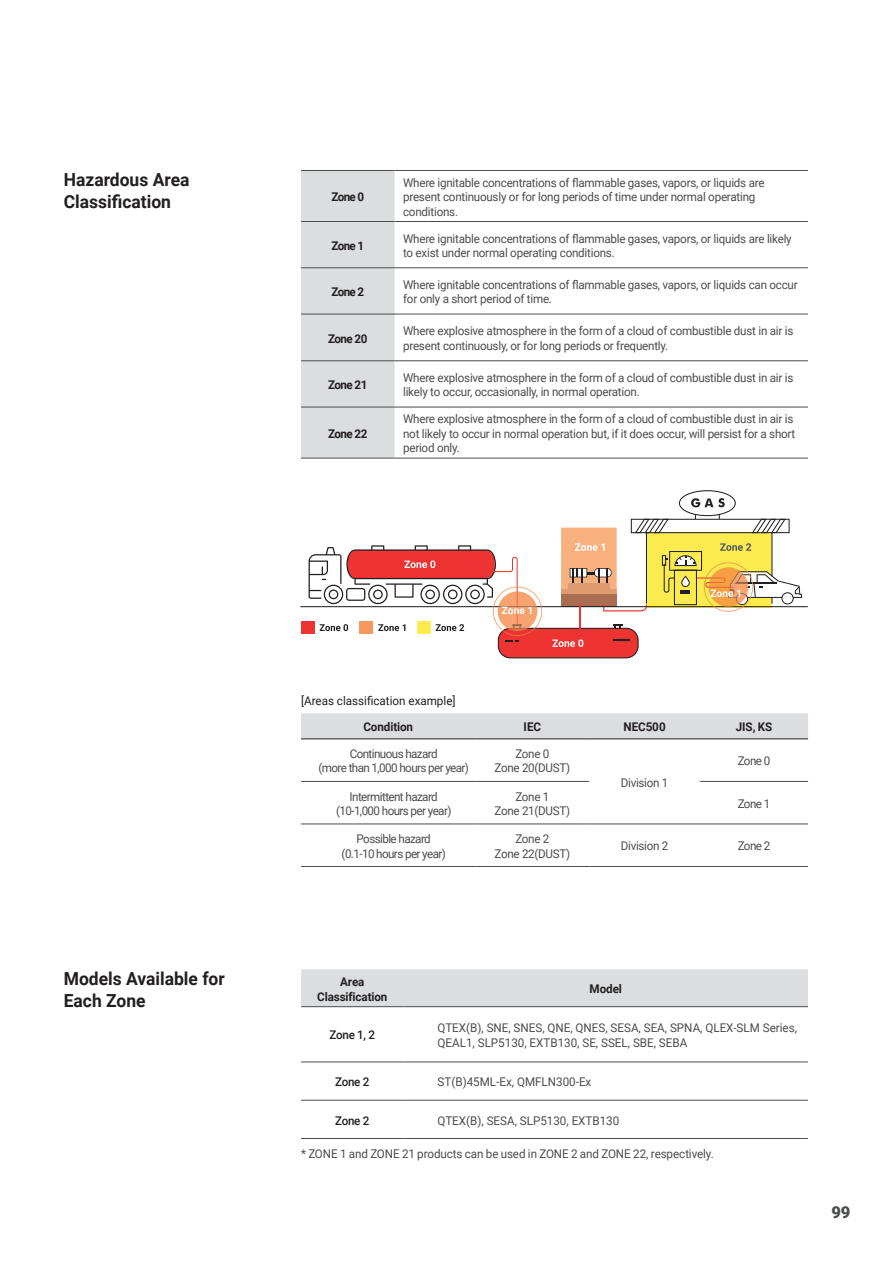
<style>
.page{position:relative;width:893px;height:1263px;background:#fff}
.page>*{position:absolute;margin:0;border:0;box-sizing:border-box;transform-origin:0 0}
.t1{font:700 18px/22.5px "Roboto";color:#231f20}
.t2{font:900 16.5px "Roboto";color:#4b4c4d}
.s_________0{font:12px/14.4px "Roboto";letter-spacing:-.02em;color:#4b4c4d}
.s_________0-2{font:12px/15px "Roboto";color:#4b4c4d}
.s_________0-3{font:12px "Roboto";letter-spacing:-.05em;color:#4b4c4d}
.s_________0-4{font:700 12px/15px "Roboto";letter-spacing:-.01em;color:#231f20;text-align:center}
.본문흘리기{font:12px "Roboto";letter-spacing:-.01em;color:#4b4c4d}
.t3{font:12px "Roboto";color:#231f20}
.s_________0-5{font:500 12px "Roboto";letter-spacing:-.025em;color:#231f20}
</style>
<div class="page">
<div style="left:301px;top:171px;width:94px;height:287px;background:#dcdddf"></div>
<hr style="left:301px;top:221px;width:94px;height:1px;background:#4b4c4d">
<hr style="left:395px;top:221px;width:413px;height:1px;background:#4b4c4d">
<hr style="left:301px;top:267px;width:94px;height:1px;background:#4b4c4d">
<hr style="left:395px;top:267px;width:413px;height:1px;background:#4b4c4d">
<hr style="left:301px;top:314px;width:94px;height:1px;background:#4b4c4d">
<hr style="left:395px;top:314px;width:413px;height:1px;background:#4b4c4d">
<hr style="left:301px;top:360px;width:94px;height:1px;background:#4b4c4d">
<hr style="left:395px;top:360px;width:413px;height:1px;background:#4b4c4d">
<hr style="left:301px;top:407px;width:94px;height:1px;background:#4b4c4d">
<hr style="left:395px;top:407px;width:413px;height:1px;background:#4b4c4d">
<hr style="left:301px;top:170px;width:94px;height:1px;background:#4b4c4d">
<hr style="left:395px;top:170px;width:413px;height:1px;background:#4b4c4d">
<hr style="left:301px;top:458px;width:94px;height:1px;background:#4b4c4d">
<hr style="left:395px;top:458px;width:413px;height:1px;background:#4b4c4d">
<div style="left:301px;top:713px;width:507px;height:25px;background:#dcdddf"></div>
<hr style="left:301px;top:781px;width:174px;height:1px;background:#4b4c4d">
<hr style="left:475px;top:781px;width:114px;height:1px;background:#4b4c4d">
<hr style="left:700px;top:781px;width:108px;height:1px;background:#4b4c4d">
<hr style="left:301px;top:824px;width:174px;height:1px;background:#4b4c4d">
<hr style="left:475px;top:824px;width:114px;height:1px;background:#4b4c4d">
<hr style="left:589px;top:824px;width:111px;height:1px;background:#4b4c4d">
<hr style="left:700px;top:824px;width:108px;height:1px;background:#4b4c4d">
<hr style="left:301px;top:738px;width:174px;height:1px;background:#231f20">
<hr style="left:475px;top:738px;width:114px;height:1px;background:#231f20">
<hr style="left:589px;top:738px;width:111px;height:1px;background:#231f20">
<hr style="left:700px;top:738px;width:108px;height:1px;background:#231f20">
<hr style="left:301px;top:866px;width:174px;height:1px;background:#4b4c4d">
<hr style="left:475px;top:866px;width:114px;height:1px;background:#4b4c4d">
<hr style="left:589px;top:866px;width:111px;height:1px;background:#4b4c4d">
<hr style="left:700px;top:866px;width:108px;height:1px;background:#4b4c4d">
<div style="left:301px;top:969px;width:507px;height:37px;background:#dcdddf"></div>
<hr style="left:301px;top:1006px;width:103px;height:1px;background:#4b4c4d">
<hr style="left:404px;top:1006px;width:404px;height:1px;background:#4b4c4d">
<hr style="left:301px;top:1138px;width:103px;height:1px;background:#4b4c4d">
<hr style="left:404px;top:1138px;width:404px;height:1px;background:#4b4c4d">
<hr style="left:301px;top:1062px;width:103px;height:1px;background:#4b4c4d">
<hr style="left:404px;top:1062px;width:404px;height:1px;background:#4b4c4d">
<hr style="left:301px;top:1100px;width:103px;height:1px;background:#4b4c4d">
<hr style="left:404px;top:1100px;width:404px;height:1px;background:#4b4c4d">
<hr style="left:300px;top:606px;width:508px;height:1px;background:#231f20">
<div style="left:301px;top:621px;width:13px;height:13px;background:#ee3432"></div>
<svg style="left:309px;top:490px;width:493px;height:168px"></svg>
<div style="left:360px;top:621px;width:13px;height:13px;background:#f7995f"></div>
<p class="t1" style="left:64px;top:167px;width:127px">Hazardous Area</p>
<p class="t1" style="left:64px;top:190px;width:109px">Classification</p>
<p class="s_________0-4" style="left:331px;top:189px;width:34px">Zone 0</p>
<p class="s_________0" style="left:403px;top:175px;width:363px">Where ignitable concentrations of flammable gases, vapors, or liquids are present continuously or for long periods of time under normal operating conditions.</p>
<p class="s_________0-4" style="left:331px;top:238px;width:34px">Zone 1</p>
<p class="s_________0" style="left:403px;top:231px;width:390px">Where ignitable concentrations of flammable gases, vapors, or liquids are likely to exist under normal operating conditions.</p>
<p class="s_________0-4" style="left:331px;top:284px;width:34px">Zone 2</p>
<p class="s_________0" style="left:403px;top:277px;width:396px">Where ignitable concentrations of flammable gases, vapors, or liquids can occur for only a short period of time.</p>
<p class="s_________0-4" style="left:328px;top:330px;width:41px">Zone 20</p>
<p class="s_________0" style="left:403px;top:323px;width:392px">Where explosive atmosphere in the form of a cloud of combustible dust in air is present continuously, or for long periods or frequently.</p>
<p class="s_________0-4" style="left:328px;top:377px;width:41px">Zone 21</p>
<p class="s_________0" style="left:403px;top:370px;width:392px">Where explosive atmosphere in the form of a cloud of combustible dust in air is likely to occur, occasionally, in normal operation.</p>
<p class="s_________0-4" style="left:328px;top:425px;width:41px">Zone 22</p>
<p class="s_________0" style="left:403px;top:411px;width:394px">Where explosive atmosphere in the form of a cloud of combustible dust in air is not likely to occur in normal operation but, if it does occur, will persist for a short period only.</p>
<p class="t3" style="left:301px;top:692px;width:156px">[Areas classification example]</p>
<p class="s_________0-4" style="left:363px;top:719px;width:51px">Condition</p>
<p class="s_________0-4" style="left:524px;top:719px;width:19px">IEC</p>
<p class="s_________0-4" style="left:623px;top:719px;width:44px">NEC500</p>
<p class="s_________0-4" style="left:736px;top:719px;width:38px">JIS, KS</p>
<p class="s_________0-3" style="left:350px;top:745px;width:89px">Continuous hazard</p>
<p class="s_________0-3" style="left:318px;top:760px;width:152px">(more than 1,000 hours per year)</p>
<p class="s_________0" style="left:515px;top:746px;width:36px">Zone 0</p>
<p class="s_________0" style="left:495px;top:760px;width:77px">Zone 20(DUST)</p>
<p class="s_________0" style="left:738px;top:753px;width:34px">Zone 0</p>
<p class="s_________0-3" style="left:350px;top:788px;width:90px">Intermittent hazard</p>
<p class="s_________0-3" style="left:336px;top:802px;width:117px">(10-1,000 hours per year)</p>
<p class="s_________0-3" style="left:357px;top:830px;width:76px">Possible hazard</p>
<p class="s_________0-3" style="left:342px;top:845px;width:106px">(0.1-10 hours per year)</p>
<p class="s_________0" style="left:515px;top:789px;width:36px">Zone 1</p>
<p class="s_________0" style="left:495px;top:803px;width:77px">Zone 21(DUST)</p>
<p class="s_________0" style="left:515px;top:831px;width:36px">Zone 2</p>
<p class="s_________0" style="left:495px;top:846px;width:77px">Zone 22(DUST)</p>
<p class="s_________0" style="left:621px;top:775px;width:49px">Division 1</p>
<p class="s_________0" style="left:738px;top:796px;width:34px">Zone 1</p>
<p class="s_________0" style="left:621px;top:838px;width:49px">Division 2</p>
<p class="s_________0" style="left:738px;top:838px;width:34px">Zone 2</p>
<p class="t1" style="left:64px;top:966px;width:163px">Models Available for<br>Each Zone</p>
<p class="s_________0-4" style="left:317px;top:973px;width:72px">Area<br>Classification</p>
<p class="s_________0-4" style="left:589px;top:981px;width:34px">Model</p>
<p class="s_________0-5" style="left:330px;top:1027px;width:47px">Zone 1, 2</p>
<p class="s_________0-2" style="left:438px;top:1020px;width:361px">QTEX(B), SNE, SNES, QNE, QNES, SESA, SEA, SPNA, QLEX-SLM Series,<br>QEAL1, SLP5130, EXTB130, SE, SSEL, SBE, SEBA</p>
<p class="s_________0-5" style="left:335px;top:1073px;width:36px">Zone 2</p>
<p class="s_________0-2" style="left:438px;top:1074px;width:155px">ST(B)45ML-Ex, QMFLN300-Ex</p>
<p class="s_________0-5" style="left:335px;top:1112px;width:36px">Zone 2</p>
<p class="s_________0-2" style="left:438px;top:1112px;width:183px">QTEX(B), SESA, SLP5130, EXTB130</p>
<p class="본문흘리기" style="left:301px;top:1146px;width:414px">* ZONE 1 and ZONE 21 products can be used in ZONE 2 and ZONE 22, respectively.</p>
<h2 class="t2" style="left:831px;top:1200px;width:21px">99</h2>
</div>
